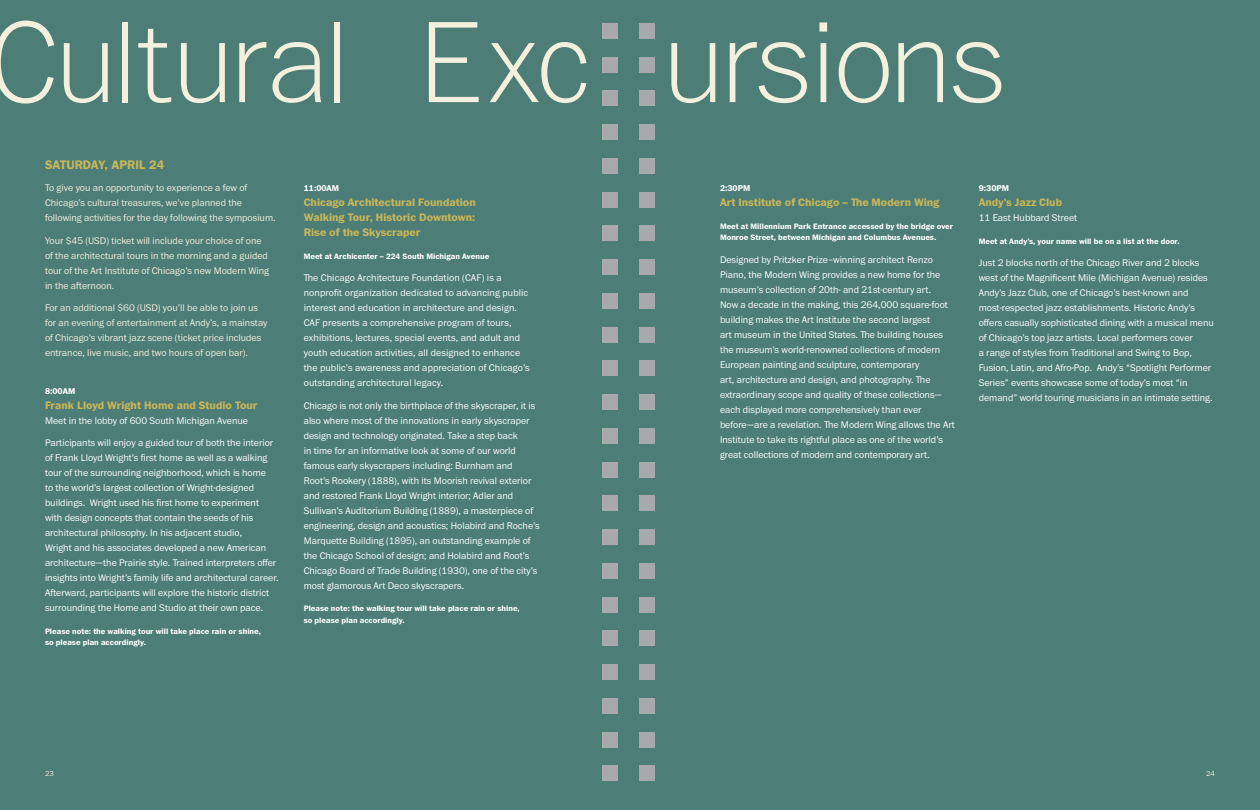
<style>
.page{position:relative;width:1260px;height:810px;background:#4c7d76}
.page>*{position:absolute;margin:0;border:0;box-sizing:border-box;transform-origin:0 0}
.t1{font:100 120px "Franklin ITC Std";letter-spacing:-.02em;color:#f3f0dd}
.t2{font:600 12.5px "ITC Franklin Gothic Std";color:#cbb758}
.t3{font:700 11.25px/15px "Franklin ITC Pro";color:#cbb758;text-align:justify}
.t4{font:300 10px/15px "Franklin ITC Pro";color:#fff}
.t5{font:300 10px/15px "Franklin ITC Pro";color:#f3f0dd}
.t6{font:700 8.75px "Franklin ITC Pro";color:#fff}
.t7{font:700 8.12px/11.2px "Franklin ITC Pro";color:#fff}
.t8{font:300 7.5px "Franklin ITC Pro";color:#f3f0dd}
</style>
<div class="page">
<div style="left:639px;top:23px;width:16px;height:16px;background:#a7a9ac"></div>
<div style="left:639px;top:57px;width:16px;height:15px;background:#a7a9ac"></div>
<div style="left:639px;top:91px;width:16px;height:15px;background:#a7a9ac"></div>
<div style="left:639px;top:124px;width:16px;height:16px;background:#a7a9ac"></div>
<div style="left:639px;top:158px;width:16px;height:16px;background:#a7a9ac"></div>
<div style="left:639px;top:192px;width:16px;height:16px;background:#a7a9ac"></div>
<div style="left:639px;top:226px;width:16px;height:15px;background:#a7a9ac"></div>
<div style="left:639px;top:259px;width:16px;height:16px;background:#a7a9ac"></div>
<div style="left:639px;top:293px;width:16px;height:16px;background:#a7a9ac"></div>
<div style="left:639px;top:327px;width:16px;height:15px;background:#a7a9ac"></div>
<div style="left:639px;top:361px;width:16px;height:15px;background:#a7a9ac"></div>
<div style="left:639px;top:394px;width:16px;height:16px;background:#a7a9ac"></div>
<div style="left:639px;top:428px;width:16px;height:16px;background:#a7a9ac"></div>
<div style="left:639px;top:462px;width:16px;height:16px;background:#a7a9ac"></div>
<div style="left:639px;top:496px;width:16px;height:15px;background:#a7a9ac"></div>
<div style="left:639px;top:529px;width:16px;height:16px;background:#a7a9ac"></div>
<div style="left:639px;top:563px;width:16px;height:16px;background:#a7a9ac"></div>
<div style="left:639px;top:597px;width:16px;height:15px;background:#a7a9ac"></div>
<div style="left:639px;top:631px;width:16px;height:15px;background:#a7a9ac"></div>
<div style="left:639px;top:664px;width:16px;height:16px;background:#a7a9ac"></div>
<div style="left:639px;top:698px;width:16px;height:16px;background:#a7a9ac"></div>
<div style="left:639px;top:732px;width:16px;height:16px;background:#a7a9ac"></div>
<div style="left:639px;top:766px;width:16px;height:15px;background:#a7a9ac"></div>
<div style="left:602px;top:23px;width:16px;height:16px;background:#a7a9ac"></div>
<div style="left:602px;top:57px;width:16px;height:15px;background:#a7a9ac"></div>
<div style="left:602px;top:91px;width:16px;height:15px;background:#a7a9ac"></div>
<div style="left:602px;top:124px;width:16px;height:16px;background:#a7a9ac"></div>
<div style="left:602px;top:158px;width:16px;height:16px;background:#a7a9ac"></div>
<div style="left:602px;top:192px;width:16px;height:16px;background:#a7a9ac"></div>
<div style="left:602px;top:226px;width:16px;height:15px;background:#a7a9ac"></div>
<div style="left:602px;top:259px;width:16px;height:16px;background:#a7a9ac"></div>
<div style="left:602px;top:293px;width:16px;height:16px;background:#a7a9ac"></div>
<div style="left:602px;top:327px;width:16px;height:15px;background:#a7a9ac"></div>
<div style="left:602px;top:361px;width:16px;height:15px;background:#a7a9ac"></div>
<div style="left:602px;top:394px;width:16px;height:16px;background:#a7a9ac"></div>
<div style="left:602px;top:428px;width:16px;height:16px;background:#a7a9ac"></div>
<div style="left:602px;top:462px;width:16px;height:16px;background:#a7a9ac"></div>
<div style="left:602px;top:496px;width:16px;height:15px;background:#a7a9ac"></div>
<div style="left:602px;top:529px;width:16px;height:16px;background:#a7a9ac"></div>
<div style="left:602px;top:563px;width:16px;height:16px;background:#a7a9ac"></div>
<div style="left:602px;top:597px;width:16px;height:15px;background:#a7a9ac"></div>
<div style="left:602px;top:631px;width:16px;height:15px;background:#a7a9ac"></div>
<div style="left:602px;top:664px;width:16px;height:16px;background:#a7a9ac"></div>
<div style="left:602px;top:698px;width:16px;height:16px;background:#a7a9ac"></div>
<div style="left:602px;top:732px;width:16px;height:16px;background:#a7a9ac"></div>
<div style="left:602px;top:766px;width:16px;height:15px;background:#a7a9ac"></div>
<h1 class="t1" style="left:-11px;top:3px;width:1018px">Cultural Exc ursions</h1>
<p class="t2" style="left:45px;top:157px;width:90px">SATURDAY, APRIL</p>
<p class="t2" style="left:149px;top:157px;width:16px">24</p>
<p class="t5" style="left:45px;top:181px;width:232px">To give you an opportunity to experience a few of<br>Chicago’s cultural treasures, we’ve planned the following activities for the day following the symposium.</p>
<p class="t5" style="left:45px;top:233px;width:226px">Your $45 (USD) ticket will include your choice of one of the architectural tours in the morning and a guided tour of the Art Institute of Chicago’s new Modern Wing in the afternoon.</p>
<p class="t5" style="left:45px;top:301px;width:224px">For an additional $60 (USD) you’ll be able to join us for an evening of entertainment at Andy’s, a mainstay of Chicago’s vibrant jazz scene (ticket price includes entrance, live music, and two hours of open bar).</p>
<p class="t6" style="left:45px;top:386px;width:32px">8:00am</p>
<p class="t3" style="left:45px;top:398px;width:214px">Frank Lloyd Wright Home and Studio Tour</p>
<p class="t4" style="left:45px;top:413px;width:205px">Meet in the lobby of 600 South Michigan Avenue</p>
<p class="t4" style="left:45px;top:436px;width:235px">Participants will enjoy a guided tour of both the interior of Frank Lloyd Wright’s first home as well as a walking tour of the surrounding neighborhood, which is home<br>to the world’s largest collection of Wright-designed buildings. Wright used his first home to experiment with design concepts that contain the seeds of his architectural philosophy. In his adjacent studio,<br>Wright and his associates developed a new American architecture—the Prairie style. Trained interpreters offer insights into Wright’s family life and architectural career.<br>Afterward, participants will explore the historic district surrounding the Home and Studio at their own pace.</p>
<p class="t7" style="left:45px;top:626px;width:218px">Please note: the walking tour will take place rain or shine, so please plan accordingly.</p>
<p class="t6" style="left:304px;top:183px;width:37px">11:00am</p>
<p class="t3" style="left:304px;top:195px;width:173px">Chicago Architectural Foundation Walking Tour, Historic Downtown:<br>Rise of the Skyscraper</p>
<p class="t7" style="left:304px;top:251px;width:187px">Meet at Archicenter – 224 South Michigan Avenue</p>
<p class="t4" style="left:304px;top:271px;width:228px">The Chicago Architecture Foundation (CAF) is a nonprofit organization dedicated to advancing public interest and education in architecture and design.<br>CAF presents a comprehensive program of tours, exhibitions, lectures, special events, and adult and youth education activities, all designed to enhance the public’s awareness and appreciation of Chicago’s outstanding architectural legacy.</p>
<p class="t4" style="left:304px;top:398px;width:238px">Chicago is not only the birthplace of the skyscraper, it is also where most of the innovations in early skyscraper design and technology originated. Take a step back<br>in time for an informative look at some of our world famous early skyscrapers including: Burnham and Root’s Rookery (1888), with its Moorish revival exterior and restored Frank Lloyd Wright interior; Adler and Sullivan’s Auditorium Building (1889), a masterpiece of engineering, design and acoustics; Holabird and Roche’s Marquette Building (1895), an outstanding example of the Chicago School of design; and Holabird and Root’s Chicago Board of Trade Building (1930), one of the city’s most glamorous Art Deco skyscrapers.</p>
<p class="t7" style="left:304px;top:603px;width:218px">Please note: the walking tour will take place rain or shine, so please plan accordingly.</p>
<p class="t6" style="left:720px;top:183px;width:32px">2:30pm</p>
<p class="t3" style="left:720px;top:195px;width:221px">Art Institute of Chicago – The Modern Wing</p>
<p class="t7" style="left:720px;top:221px;width:235px">Meet at Millennium Park Entrance accessed by the bridge over<br>Monroe Street, between Michigan and Columbus Avenues.</p>
<p class="t4" style="left:720px;top:252px;width:237px">Designed by Pritzker Prize–winning architect Renzo Piano, the Modern Wing provides a new home for the museum’s collection of 20th- and 21st-century art.<br>Now a decade in the making, this 264,000 square-foot building makes the Art Institute the second largest<br>art museum in the United States. The building houses the museum’s world-renowned collections of modern European painting and sculpture, contemporary<br>art, architecture and design, and photography. The extraordinary scope and quality of these collections— each displayed more comprehensively than ever before—are a revelation. The Modern Wing allows the Art Institute to take its rightful place as one of the world’s great collections of modern and contemporary art.</p>
<p class="t6" style="left:979px;top:183px;width:32px">9:30pm</p>
<p class="t3" style="left:979px;top:195px;width:85px">Andy’s Jazz Club</p>
<p class="t4" style="left:979px;top:211px;width:100px">11 East Hubbard Street</p>
<p class="t7" style="left:979px;top:236px;width:203px">Meet at Andy’s, your name will be on a list at the door.</p>
<p class="t4" style="left:979px;top:256px;width:237px">Just 2 blocks north of the Chicago River and 2 blocks west of the Magnificent Mile (Michigan Avenue) resides Andy’s Jazz Club, one of Chicago’s best-known and most-respected jazz establishments. Historic Andy’s offers casually sophisticated dining with a musical menu of Chicago’s top jazz artists. Local performers cover<br>a range of styles from Traditional and Swing to Bop, Fusion, Latin, and Afro-Pop. Andy’s “Spotlight Performer Series” events showcase some of today’s most “in demand” world touring musicians in an intimate setting.</p>
<p class="t8" style="left:45px;top:769px;width:10px">23</p>
<p class="t8" style="left:1206px;top:769px;width:10px">24</p>
</div>
